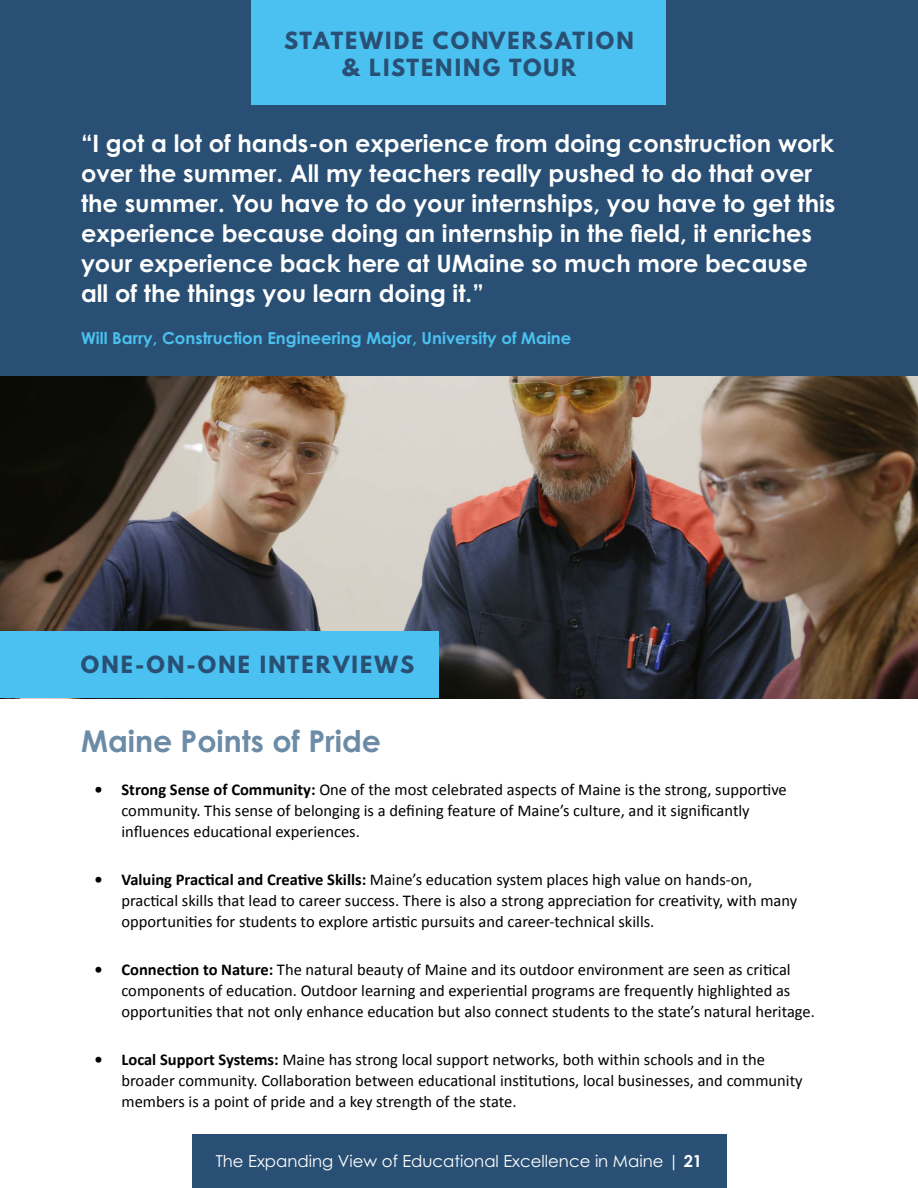
<style>
.page{position:relative;width:918px;height:1188px;background:#fff}
.page>*{position:absolute;margin:0;border:0;box-sizing:border-box;transform-origin:0 0}
.t1{font:700 30px "Century Gothic Pro";color:#6c8ba6}
.t2{font:700 24px/30px "Century Gothic Pro";color:#fff}
.t3{font:700 21px/27px "League Spartan";letter-spacing:.1em;color:#295074;text-align:center}
.t4{font:16.5px/21px "Calibri";color:#000}
.t5{font:700 16.5px "Century Gothic Pro";color:#4ac1f0}
.t6{font:16.5px "Century Gothic Pro";color:#fff}
.s1{font-weight:700}
</style>
<div class="page">
<div style="left:192px;top:1134px;width:534px;height:54px;background:#295074"></div>
<div style="left:0;top:0;width:918px;height:377px;background:#295074"></div>
<img style="left:0;top:377px;width:918px;height:321px">
<div style="left:252px;top:0;width:414px;height:104px;background:#4ac1f0"></div>
<div style="left:0;top:631px;width:438px;height:67px;background:#4ac1f0"></div>
<p class="t3" style="left:284px;top:27px;width:351px">STATEWIDE CONVERSATION &amp; LISTENING TOUR</p>
<p class="t2" style="left:81px;top:128px;width:756px">“I got a lot of hands-on experience from doing construction work over the summer. All my teachers really pushed to do that over the summer. You have to do your internships, you have to get this experience because doing an internship in the field, it enriches your experience back here at UMaine so much more because all of the things you learn doing it.”</p>
<p class="t5" style="left:81px;top:328px;width:492px">Will Barry, Construction Engineering Major, University of Maine</p>
<p class="t3" style="left:81px;top:651px;width:335px">ONE-ON-ONE INTERVIEWS</p>
<h1 class="t1" style="left:81px;top:723px;width:301px">Maine Points of Pride</h1>
<p class="t4" style="left:121px;top:779px;width:667px;text-indent:-27px"><span class="s1">• Strong Sense of Community:</span> One of the most celebrated aspects of Maine is the strong, supportive community. This sense of belonging is a defining feature of Maine’s culture, and it significantly influences educational experiences.</p>
<p class="t4" style="left:121px;top:869px;width:677px;text-indent:-27px"><span class="s1">• Valuing Practical and Creative Skills:</span> Maine’s education system places high value on hands-on, practical skills that lead to career success. There is also a strong appreciation for creativity, with many opportunities for students to explore artistic pursuits and career-technical skills.</p>
<p class="t4" style="left:121px;top:959px;width:695px;text-indent:-27px"><span class="s1">• Connection to Nature:</span> The natural beauty of Maine and its outdoor environment are seen as critical components of education. Outdoor learning and experiential programs are frequently highlighted as opportunities that not only enhance education but also connect students to the state’s natural heritage.</p>
<p class="t4" style="left:121px;top:1049px;width:683px;text-indent:-27px"><span class="s1">• Local Support Systems:</span> Maine has strong local support networks, both within schools and in the broader community. Collaboration between educational institutions, local businesses, and community members is a point of pride and a key strength of the state.</p>
<p class="t6" style="left:216px;top:1151px;width:488px">The Expanding View of Educational Excellence in Maine | <span class="s1">21</span></p>
</div>
